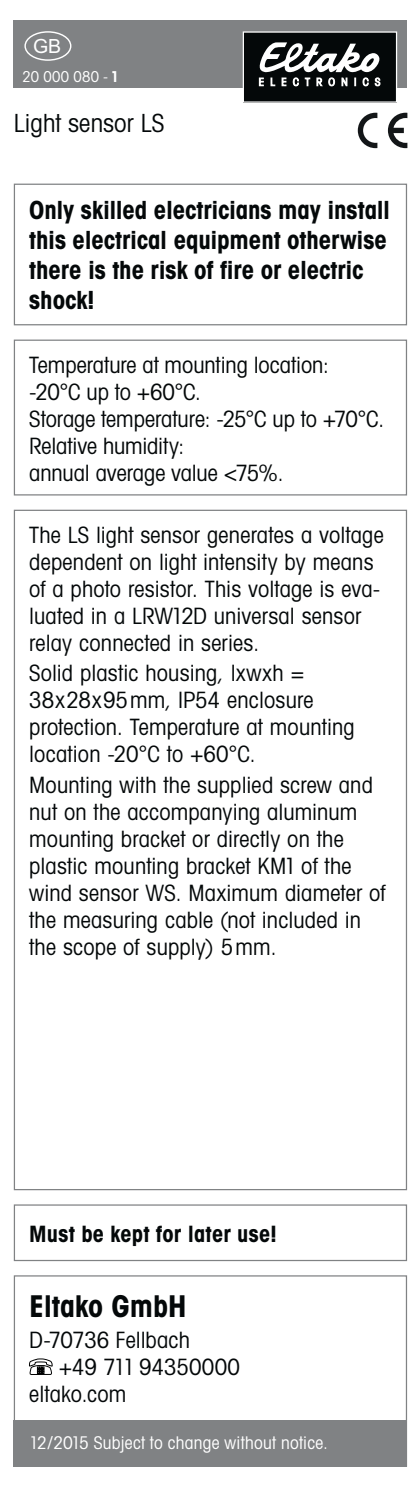
<style>
.page{position:relative;width:420px;height:1488px;background:#fff}
.page>*{position:absolute;margin:0;border:0;box-sizing:border-box;transform-origin:0 0}
.t1{font:700 condensed 30px "Avant Garde";letter-spacing:-.005em;color:#040809}
.t2{font:700 condensed 25px/30px "Avant Garde";letter-spacing:-.005em;color:#040809}
.t3{font:condensed 25px "Avant Garde";color:#040809}
.t4{font:condensed 22.5px/27px "Avant Garde";letter-spacing:.005em;color:#040809}
.t5{font:700 condensed 22.5px "Avant Garde";letter-spacing:.015em;color:#040809}
.t6{font:19.5px "Arial";color:#fff}
.t7{font:condensed 17.5px "Avant Garde";letter-spacing:.015em;color:#fff}
.t8{font:condensed 15px "Avant Garde";letter-spacing:.02em;color:#fff}
.s1{font-weight:700}
</style>
<div class="page">
<div style="left:14px;top:21px;width:393px;height:67px;background:#808284"></div>
<div style="left:243px;top:32px;width:154px;height:70px;background:#040809"></div>
<svg style="left:258px;top:42px;width:123px;height:45px"></svg>
<div style="left:243px;top:31px;width:154px;height:72px;border:1px solid #fff"></div>
<div style="left:24px;top:31px;width:47px;height:30px;border:1px solid #fff;border-radius:50%"></div>
<svg style="left:388px;top:113px;width:19px;height:35px"></svg>
<svg style="left:358px;top:113px;width:19px;height:35px"></svg>
<div style="left:14px;top:184px;width:393px;height:141px;border:1px solid #808284"></div>
<div style="left:14px;top:339px;width:393px;height:156px;border:1px solid #808284"></div>
<div style="left:14px;top:1204px;width:393px;height:57px;border:1px solid #808284"></div>
<div style="left:14px;top:1420px;width:393px;height:46px;background:#808284"></div>
<svg style="left:29px;top:1358px;width:24px;height:17px"></svg>
<div style="left:14px;top:1275px;width:393px;height:191px;border:1px solid #808284"></div>
<p class="t6" style="left:33px;top:35px;width:30px">GB</p>
<p class="t8" style="left:23px;top:71px;width:98px">20 000 080 - <span class="s1">1</span></p>
<p class="t3" style="left:14px;top:114px;width:152px">Light sensor LS</p>
<p class="t2" style="left:29px;top:197px;width:363px">Only skilled electricians may install this electrical equipment otherwise there is the risk of fire or electric shock!</p>
<p class="t4" style="left:29px;top:353px;width:357px">Temperature at mounting location: -20°C up to +60°C.<br>Storage temperature: -25°C up to +70°C.<br>Relative humidity:<br>annual average value &lt;75%.</p>
<p class="t4" style="left:29px;top:523px;width:356px">The LS light sensor generates a voltage dependent on light intensity by means of a photo resistor. This voltage is eva&shy;luated in a LRW12D universal sensor relay connected in series.</p>
<p class="t4" style="left:29px;top:662px;width:327px">Solid plastic housing, lxwxh =<br>38x28x95mm, IP54 enclosure protection. Temperature at mounting location -20°C to +60°C.</p>
<p class="t4" style="left:29px;top:773px;width:358px">Mounting with the supplied screw and nut on the accompanying aluminum mounting bracket or directly on the plastic mounting bracket KM1 of the wind sensor WS. Maximum diameter of the measuring cable (not included in the scope of supply) 5mm.</p>
<p class="t5" style="left:29px;top:1225px;width:249px">Must be kept for later use!</p>
<h1 class="t1" style="left:29px;top:1295px;width:159px">Eltako GmbH</h1>
<p class="t4" style="left:29px;top:1328px;width:162px">D-70736 Fellbach</p>
<p class="t4" style="left:59px;top:1355px;width:183px">+49 711 94350000</p>
<p class="t4" style="left:29px;top:1382px;width:99px">eltako.com</p>
<p class="t7" style="left:29px;top:1436px;width:300px">12/2015 Subject to change without notice.</p>
</div>
